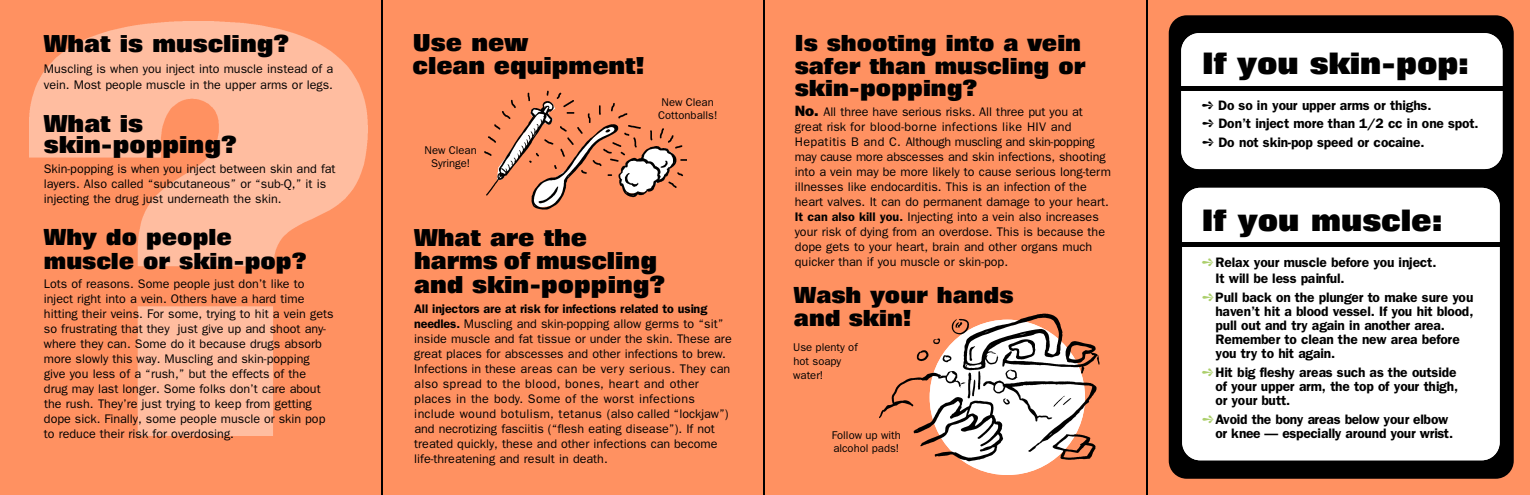
<style>
.page{position:relative;width:1530px;height:495px;background:#fff}
.page>*{position:absolute;margin:0;border:0;box-sizing:border-box;transform-origin:0 0}
.t1{font:800 30px "Folio";color:#000}
.t2{font:800 23.75px/23.8px "Folio";color:#000}
.t3{font:800 22.5px/22.5px "Folio";color:#000}
.t4{font:600 13.75px/14.1px "Franklin Gothic";letter-spacing:-.025em;color:#000}
.t5{font:12.5px/15px "Franklin Gothic";color:#000}
.t6{font:11.25px/12.5px "Franklin Gothic";color:#000;text-align:center}
.s1{font-weight:600}
.s2{font-weight:800;font-size:15px}
.s3{color:#accf6c}
</style>
<div class="page">
<div style="left:0;top:0;width:1529px;height:494px;background:#ff9161"></div>
<div style="left:1169px;top:15px;width:345px;height:464px;background:#000;border-radius:18px"></div>
<div style="left:1182px;top:188px;width:318px;height:272px;background:#fff;border-radius:18px"></div>
<hr style="left:381px;top:0;width:1px;height:494px;background:#000">
<hr style="left:763px;top:0;width:2px;height:494px;background:#000">
<hr style="left:1146px;top:0;width:1px;height:494px;background:#000">
<div style="left:1181px;top:33px;width:321px;height:136px;background:#fff;border-radius:18px"></div>
<div style="left:1179px;top:86px;width:327px;height:5px;background:#000"></div>
<div style="left:1179px;top:242px;width:324px;height:5px;background:#000"></div>
<img style="left:484px;top:91px;width:203px;height:119px">
<img style="left:879px;top:313px;width:221px;height:162px">
<img style="left:30px;top:22px;width:338px;height:414px">
<h2 class="t2" style="left:44px;top:34px;width:247px">What is muscling?</h2>
<p class="t5" style="left:44px;top:62px;width:291px;line-height:16.2px">Muscling is when you inject into muscle instead of a vein. Most people muscle in the upper arms or legs.</p>
<h2 class="t2" style="left:44px;top:115px;width:195px;line-height:21.2px">What is skin-popping?</h2>
<p class="t5" style="left:44px;top:162px;width:293px">Skin-popping is when you inject between skin and fat layers. Also called “subcutaneous” or “sub-Q,” it is injecting the drug just underneath the skin.</p>
<h3 class="t3" style="left:44px;top:227px;width:264px;line-height:23.8px">Why do people muscle or skin-pop?</h3>
<p class="t5" style="left:44px;top:277px;width:291px">Lots of reasons. Some people just don’t like to inject right into a vein. Others have a hard time hitting their veins. For some, trying to hit a vein gets so frustrating that they just give up and shoot any&shy;where they can. Some do it because drugs absorb more slowly this way. Muscling and skin-popping give you less of a “rush,” but the effects of the<br>drug may last longer. Some folks don’t care about the rush. They’re just trying to keep from getting dope sick. Finally, some people muscle or skin pop to reduce their risk for overdosing.</p>
<h2 class="t2" style="left:413px;top:33px;width:234px">Use new<br>clean equipment!</h2>
<p class="t6" style="left:425px;top:145px;width:54px">New Clean<br>Syringe!</p>
<p class="t6" style="left:658px;top:97px;width:61px">New Clean<br>Cottonballs!</p>
<h2 class="t2" style="left:414px;top:228px;width:253px">What are the harms of muscling and skin-popping?</h2>
<p class="t5" style="left:414px;top:302px;width:319px"><span class="s1">All injectors are at risk for infections related to using needles.</span> Muscling and skin-popping allow germs to “sit” inside muscle and fat tissue or under the skin. These are great places for abscesses and other infections to brew.<br>Infections in these a reas can be very serious. They can also spread to the blood, bones, heart and other places in the body. Some of the worst infections include wound botulism, tetanus (also called “lockjaw”) and necrotizing fasciitis (“flesh eating disease”). If not treated quickly, these and other infections can become life-threatening and result in death.</p>
<h3 class="t3" style="left:795px;top:34px;width:292px">Is shooting into a vein safer than muscling or skin-popping?</h3>
<p class="t5" style="left:795px;top:105px;width:318px"><span class="s2">N o .</span> All three have serious risks. All three put you at<br>g reat risk for blood-borne infections like HIV and Hepatitis B and C. Although muscling and skin-popping may cause more abscesses and skin infections, shooting into a vein may be more likely to cause serious long-term illnesses like endocarditis. This is an infection of the heart valves. It can do permanent damage to your heart.<br><span class="s1">It can also kill you.</span> Injecting into a vein also increases your risk of dying from an overdose. This is because the dope gets to your heart, brain and other organs much quicker than if you muscle or skin-pop.</p>
<h3 class="t3" style="left:794px;top:285px;width:221px;line-height:23.8px">Wash your hands and skin!</h3>
<p class="t6" style="left:793px;top:341px;width:66px;line-height:13.8px;text-align:left">Use plenty of hot soapy water!</p>
<p class="t6" style="left:832px;top:430px;width:71px;text-align:left">Follow up with alcohol pads!</p>
<h1 class="t1" style="left:1202px;top:53px;width:268px">If you skin-pop:</h1>
<p class="t4" style="left:1202px;top:98px;width:278px;line-height:18.1px">➻ Do so in your upper arms or thighs.<br>➻ Don’t inject more than 1/2 cc in one spot. ➻ Do not skin-pop speed or cocaine.</p>
<h1 class="t1" style="left:1202px;top:210px;width:242px">If you muscle:</h1>
<p class="t4" style="left:1215px;top:255px;width:223px;line-height:16.5px;text-indent:-13px"><span class="s3">➻</span>Relax your muscle before you inject.<br>It will be less painful.</p>
<p class="t4" style="left:1215px;top:291px;width:260px;text-indent:-13px"><span class="s3">➻</span>Pull back on the plunger to make sure you haven’t hit a blood vessel. If you hit blood, pull out and try again in another are a .<br>Remember to clean the new area before you try to hit again.</p>
<p class="t4" style="left:1215px;top:366px;width:244px;text-indent:-13px"><span class="s3">➻</span>Hit big fleshy areas such as the outside of your upper arm, the top of your thigh, or your butt.</p>
<p class="t4" style="left:1215px;top:413px;width:239px;text-indent:-13px"><span class="s3">➻</span>Avoid the bony areas below your elbow or knee — especially around your wrist.</p>
</div>
